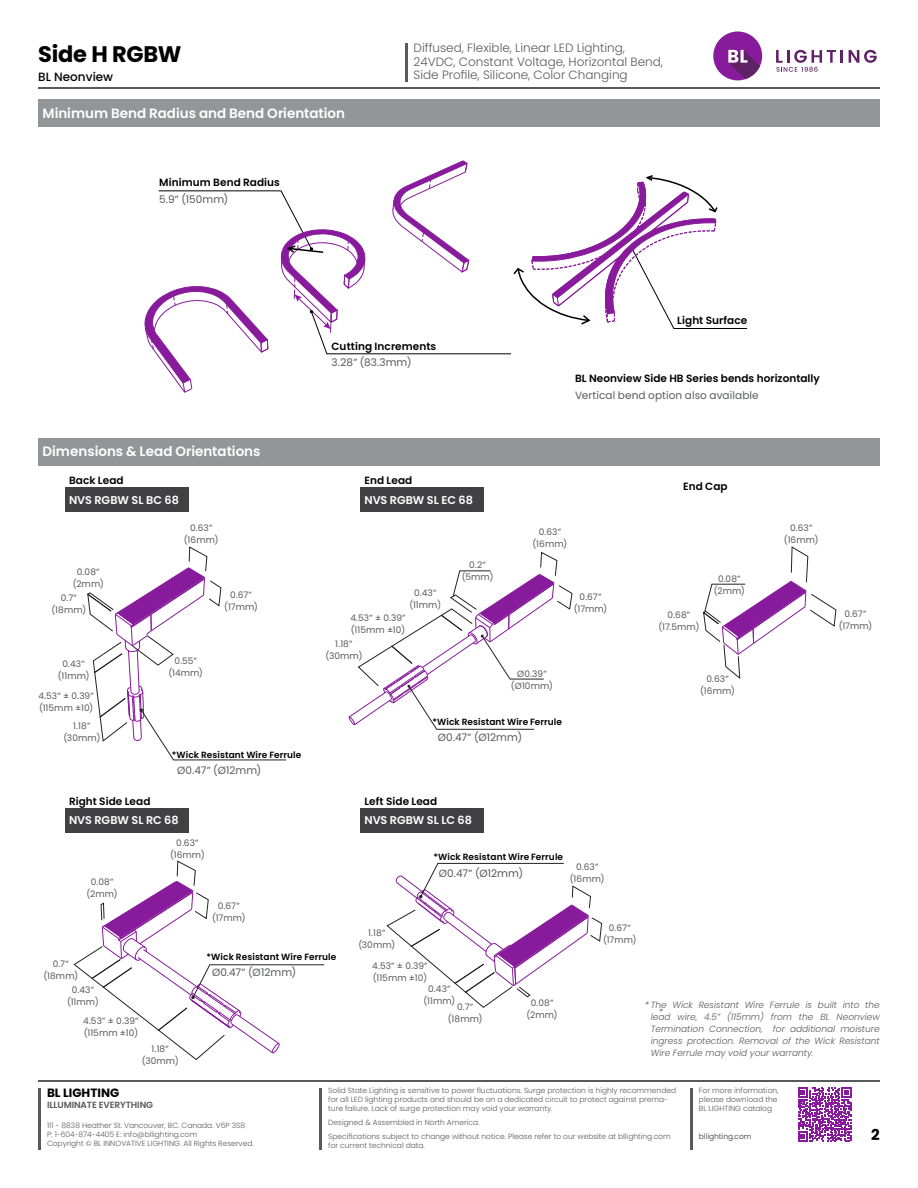
<style>
.page{position:relative;width:918px;height:1188px;background:#fff}
.page>*{position:absolute;margin:0;border:0;box-sizing:border-box;transform-origin:0 0}
.t1{font:700 22.5px "Poppins";letter-spacing:-.01em;color:#000}
.t2{font:700 15px "Poppins";color:#000}
.t3{font:600 13.5px "Poppins";color:#fff}
.t4{font:300 12px/13.5px "Poppins";color:#58595b}
.t5{font:700 12px "Poppins";color:#000}
.t6{font:500 12px "Poppins";color:#000}
.t7{font:600 11.25px "Poppins";color:#fff}
.t8{font:600 10.5px "Poppins";letter-spacing:.005em;color:#000}
.t9{font:10.5px "Poppins";letter-spacing:.01em;color:#58595b}
.t10{font:9px/12px "Poppins";letter-spacing:.01em;color:#58595b;text-align:center}
.t11{font:italic 300 9px/12px "Poppins";color:#58595b;text-align:justify}
.t12{font:600 9px "Poppins";letter-spacing:.01em;color:#000}
.t13{font:600 9px "Poppins";letter-spacing:-.01em;color:#58595b}
.t14{font:300 7.5px/9px "Poppins";color:#58595b}
.t15{font:7.5px "Poppins";letter-spacing:-.01em;color:#58595b}
</style>
<div class="page">
<div style="left:713px;top:32px;width:49px;height:48px;background:#881b9c;border-radius:50%"></div>
<svg style="left:728px;top:50px;width:32px;height:29px"></svg>
<svg style="left:776px;top:50px;width:67px;height:22px"></svg>
<svg style="left:849px;top:50px;width:28px;height:13px"></svg>
<hr style="left:38px;top:87px;width:842px;height:2px;background:#58595b">
<hr style="left:405px;top:44px;width:3px;height:38px;background:#58595b">
<hr style="left:38px;top:1081px;width:842px;height:1px;background:#58595b">
<hr style="left:38px;top:1088px;width:2px;height:62px;background:#58595b">
<hr style="left:319px;top:1088px;width:2px;height:62px;background:#58595b">
<hr style="left:690px;top:1088px;width:2px;height:62px;background:#58595b">
<svg style="left:798px;top:1088px;width:54px;height:53px"></svg>
<div style="left:38px;top:438px;width:842px;height:27px;background:#939598"></div>
<div style="left:38px;top:100px;width:842px;height:27px;background:#939598"></div>
<svg style="left:144px;top:160px;width:604px;height:233px"></svg>
<div style="left:65px;top:487px;width:123px;height:25px;background:#414042"></div>
<div style="left:65px;top:808px;width:123px;height:24px;background:#414042"></div>
<div style="left:360px;top:487px;width:124px;height:25px;background:#414042"></div>
<div style="left:360px;top:808px;width:124px;height:24px;background:#414042"></div>
<svg style="left:87px;top:546px;width:200px;height:214px"></svg>
<svg style="left:349px;top:552px;width:223px;height:178px"></svg>
<svg style="left:703px;top:546px;width:133px;height:133px"></svg>
<svg style="left:74px;top:861px;width:251px;height:199px"></svg>
<svg style="left:387px;top:863px;width:215px;height:145px"></svg>
<h1 class="t1" style="left:38px;top:41px;width:145px">Side H RGBW</h1>
<h3 class="t6" style="left:38px;top:70px;width:76px">BL Neonview</h3>
<h3 class="t3" style="left:43px;top:105px;width:304px">Minimum Bend Radius and Bend Orientation</h3>
<h3 class="t8" style="left:159px;top:176px;width:122px">Minimum Bend Radius</h3>
<h3 class="t9" style="left:159px;top:193px;width:71px">5.9” (150mm)</h3>
<h3 class="t4" style="left:414px;top:41px;width:251px">Diffused, Flexible, Linear LED Lighting,<br>24VDC, Constant Voltage, Horizontal Bend,<br>Side Profile, Silicone, Color Changing</h3>
<h3 class="t8" style="left:332px;top:340px;width:106px">Cutting Increments</h3>
<h3 class="t9" style="left:332px;top:356px;width:81px">3.28” (83.3mm)</h3>
<h3 class="t8" style="left:677px;top:314px;width:72px">Light Surface</h3>
<h3 class="t3" style="left:43px;top:444px;width:219px">Dimensions &amp; Lead Orientations</h3>
<h3 class="t8" style="left:69px;top:474px;width:56px">Back Lead</h3>
<h3 class="t7" style="left:69px;top:493px;width:111px">NVS RGBW SL BC 68</h3>
<p class="t10" style="left:73px;top:566px;width:33px">0.08” (2mm)</p>
<p class="t10" style="left:52px;top:592px;width:36px">0.7” (18mm)</p>
<p class="t10" style="left:58px;top:657px;width:33px">0.43” (11mm)</p>
<p class="t10" style="left:38px;top:690px;width:57px;text-align:left">4.53” ± 0.39” (115mm ±10)</p>
<p class="t10" style="left:63px;top:720px;width:39px">1.18” (30mm)</p>
<h3 class="t8" style="left:69px;top:795px;width:83px">Right Side Lead</h3>
<p class="t10" style="left:184px;top:522px;width:36px">0.63” (16mm)</p>
<p class="t10" style="left:168px;top:655px;width:36px">0.55” (14mm)</p>
<p class="t10" style="left:224px;top:589px;width:35px">0.67” (17mm)</p>
<p class="t12" style="left:172px;top:749px;width:131px">*Wick Resistant Wire Ferrule</p>
<h3 class="t9" style="left:177px;top:764px;width:86px">Ø0.47” (Ø12mm)</h3>
<h3 class="t7" style="left:69px;top:814px;width:111px">NVS RGBW SL RC 68</h3>
<p class="t10" style="left:86px;top:876px;width:33px">0.08” (2mm)</p>
<p class="t10" style="left:170px;top:837px;width:36px">0.63” (16mm)</p>
<h3 class="t8" style="left:575px;top:373px;width:246px">BL Neonview Side HB Series bends horizontally</h3>
<h3 class="t9" style="left:575px;top:389px;width:185px">Vertical bend option also available</h3>
<h3 class="t8" style="left:364px;top:474px;width:49px">End Lead</h3>
<h3 class="t7" style="left:364px;top:493px;width:110px">NVS RGBW SL EC 68</h3>
<p class="t10" style="left:409px;top:587px;width:33px">0.43” (11mm)</p>
<p class="t10" style="left:350px;top:612px;width:57px;text-align:left">4.53” ± 0.39” (115mm ±10)</p>
<p class="t10" style="left:325px;top:638px;width:39px">1.18” (30mm)</p>
<p class="t10" style="left:462px;top:559px;width:33px">0.2” (5mm)</p>
<p class="t10" style="left:533px;top:526px;width:36px">0.63” (16mm)</p>
<p class="t10" style="left:511px;top:668px;width:44px">Ø0.39” (Ø10mm)</p>
<p class="t12" style="left:432px;top:716px;width:131px">*Wick Resistant Wire Ferrule</p>
<h3 class="t9" style="left:438px;top:731px;width:86px">Ø0.47” (Ø12mm)</h3>
<p class="t10" style="left:574px;top:591px;width:35px">0.67” (17mm)</p>
<h3 class="t8" style="left:364px;top:795px;width:74px">Left Side Lead</h3>
<h3 class="t7" style="left:364px;top:814px;width:109px">NVS RGBW SL LC 68</h3>
<p class="t12" style="left:434px;top:852px;width:131px">*Wick Resistant Wire Ferrule</p>
<h3 class="t9" style="left:439px;top:867px;width:86px">Ø0.47” (Ø12mm)</h3>
<p class="t10" style="left:570px;top:861px;width:36px">0.63” (16mm)</p>
<h3 class="t8" style="left:683px;top:480px;width:46px">End Cap</h3>
<p class="t10" style="left:659px;top:609px;width:42px">0.68” (17.5mm)</p>
<p class="t10" style="left:714px;top:573px;width:33px">0.08” (2mm)</p>
<p class="t10" style="left:700px;top:673px;width:36px">0.63” (16mm)</p>
<p class="t10" style="left:784px;top:522px;width:36px">0.63” (16mm)</p>
<p class="t10" style="left:839px;top:608px;width:35px">0.67” (17mm)</p>
<p class="t10" style="left:43px;top:958px;width:36px">0.7” (18mm)</p>
<p class="t10" style="left:67px;top:984px;width:33px">0.43” (11mm)</p>
<p class="t10" style="left:83px;top:1015px;width:57px;text-align:left">4.53” ± 0.39” (115mm ±10)</p>
<p class="t10" style="left:142px;top:1043px;width:39px">1.18” (30mm)</p>
<p class="t10" style="left:212px;top:900px;width:35px">0.67” (17mm)</p>
<p class="t12" style="left:207px;top:952px;width:131px">*Wick Resistant Wire Ferrule</p>
<h3 class="t9" style="left:212px;top:967px;width:86px">Ø0.47” (Ø12mm)</h3>
<p class="t10" style="left:358px;top:926px;width:39px">1.18” (30mm)</p>
<p class="t10" style="left:372px;top:960px;width:57px;text-align:left">4.53” ± 0.39” (115mm ±10)</p>
<p class="t10" style="left:424px;top:983px;width:33px">0.43” (11mm)</p>
<p class="t10" style="left:448px;top:1001px;width:36px">0.7” (18mm)</p>
<p class="t10" style="left:527px;top:997px;width:33px">0.08” (2mm)</p>
<p class="t10" style="left:603px;top:922px;width:35px">0.67” (17mm)</p>
<p class="t11" style="left:651px;top:999px;width:230px;text-indent:-6px">* The Wick Resistant Wire Ferrule is built into the lead wire, 4.5” (115mm) from the BL Neonview Termination Connection, for additional moisture ingress protection. Removal of the Wick Resistant Wire Ferrule may void your warranty.</p>
<p class="t11" style="left:659px;top:1006px;width:6px">*</p>
<h3 class="t5" style="left:47px;top:1086px;width:74px">BL LIGHTING</h3>
<p class="t13" style="left:47px;top:1100px;width:108px">ILLUMINATE EVERYTHING</p>
<p class="t14" style="left:47px;top:1121px;width:208px">111 - 8838 Heather St. Vancouver, BC. Canada. V6P 3S8<br>P: 1-604-874-4405 E: info@bllighting.com<br>Copyright © BL INNOVATIVE LIGHTING. All Rights Reserved.</p>
<p class="t14" style="left:328px;top:1086px;width:349px">Solid State Lighting is sensitive to power fluctuations. Surge protection is highly recommended for all LED lighting products and should be on a dedicated circuit to protect against prema&shy;ture failure. Lack of surge protection may void your warranty.</p>
<p class="t14" style="left:328px;top:1132px;width:344px">Specifications subject to change without notice. Please refer to our website at bllighting.com for current technical data.</p>
<p class="t14" style="left:328px;top:1118px;width:153px">Designed &amp; Assembled in North America.</p>
<p class="t14" style="left:699px;top:1086px;width:81px">For more information, please download the<br>BL LIGHTING catalog</p>
<p class="t15" style="left:699px;top:1132px;width:54px">bllighting.com</p>
<h2 class="t2" style="left:871px;top:1126px;width:10px">2</h2>
</div>
